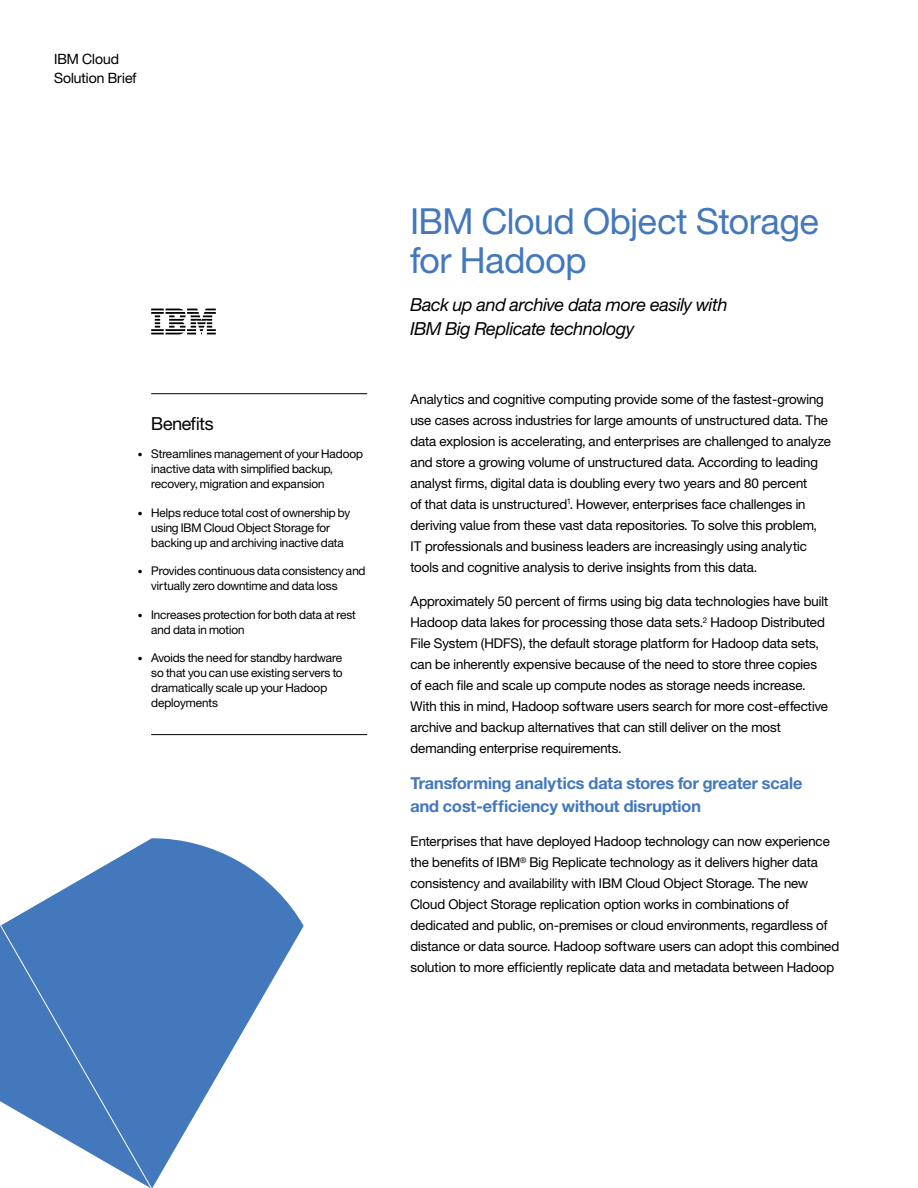
<style>
.page{position:relative;width:918px;height:1188px;background:#fff}
.page>*{position:absolute;margin:0;border:0;box-sizing:border-box;transform-origin:0 0}
.t1{font:36px/39px "Helv Neue Romanfor IBM";color:#4378bd}
.t2{font:18px/24px "Helv Neue Roman Italicfor IBM";letter-spacing:-.01em;color:#000}
.t3{font:18px "Helv Neue Romanfor IBM";letter-spacing:-.015em;color:#000}
.t4{font:16.5px/22.5px "Helv Neue Boldfor IBM";color:#4378bd}
.t5{font:14.25px "Helv Neue Romanfor IBM";color:#000}
.t6{font:13.5px/21px "Helv Neue Romanfor IBM";color:#000}
.t7{font:12px/15px "Helv Neue Romanfor IBM";letter-spacing:-.005em;color:#000}
.s1{font-size:9.75px}
</style>
<div class="page">
<svg style="left:151px;top:309px;width:65px;height:26px"></svg>
<hr style="left:151px;top:393px;width:216px;height:1px;background:#000">
<hr style="left:151px;top:734px;width:216px;height:1px;background:#000">
<svg style="left:3px;top:838px;width:301px;height:347px;fill:#4378bd"></svg>
<svg style="left:0;top:924px;width:154px;height:264px"></svg>
<p class="t5" style="left:54px;top:50px;width:66px">IBM Cloud</p>
<p class="t5" style="left:54px;top:69px;width:84px">Solution Brief</p>
<h2 class="t3" style="left:151px;top:412px;width:64px">Benefits</h2>
<p class="t7" style="left:151px;top:446px;width:213px;text-indent:-14px"><span class="s1">•</span> Streamlines management of your Hadoop inactive data with simplified backup, recovery, migration and expansion</p>
<p class="t7" style="left:138px;top:505px;width:214px;text-align:center"><span class="s1">•</span> Helps reduce total cost of ownership by using IBM Cloud Object Storage for backing up and archiving inactive data</p>
<p class="t7" style="left:151px;top:563px;width:216px;text-indent:-14px"><span class="s1">•</span> Provides continuous data consistency and virtually zero downtime and data loss</p>
<p class="t7" style="left:151px;top:607px;width:206px;text-indent:-14px"><span class="s1">•</span> Increases protection for both data at rest and data in motion</p>
<p class="t7" style="left:151px;top:650px;width:193px;text-indent:-14px"><span class="s1">•</span> Avoids the need for standby hardware so that you can use existing servers to dramatically scale up your Hadoop deployments</p>
<h1 class="t1" style="left:410px;top:201px;width:410px">IBM Cloud Object Storage for Hadoop</h1>
<h2 class="t2" style="left:410px;top:292px;width:319px">Back up and archive data more easily with<br>IBM Big Replicate technology</h2>
<p class="t6" style="left:410px;top:388px;width:422px">Analytics and cognitive computing provide some of the fastest-growing use cases across industries for large amounts of unstructured data. The data explosion is accelerating, and enterprises are challenged to analyze and store a growing volume of unstructured data. According to leading analyst firms, digital data is doubling every two years and 80 percent<br>of that data is unstructured<sup>1</sup>. However, enterprises face challenges in deriving value from these vast data repositories. To solve this problem, IT professionals and business leaders are increasingly using analytic tools and cognitive analysis to derive insights from this data.</p>
<p class="t6" style="left:410px;top:591px;width:419px">Approximately 50 percent of firms using big data technologies have built Hadoop data lakes for processing those data sets.<sup>2</sup> Hadoop Distributed File System (HDFS), the default storage platform for Hadoop data sets, can be inherently expensive because of the need to store three copies of each file and scale up compute nodes as storage needs increase.<br>With this in mind, Hadoop software users search for more cost-effective archive and backup alternatives that can still deliver on the most demanding enterprise requirements.</p>
<p class="t4" style="left:410px;top:772px;width:394px">Transforming analytics data stores for greater scale and cost-efficiency without disruption</p>
<p class="t6" style="left:410px;top:831px;width:430px">Enterprises that have deployed Hadoop technology can now experience the benefits of IBM<sup>®</sup> Big Replicate technology as it delivers higher data consistency and availability with IBM Cloud Object Storage. The new Cloud Object Storage replication option works in combinations of dedicated and public, on-premises or cloud environments, regardless of distance or data source. Hadoop software users can adopt this combined solution to more efficiently replicate data and metadata between Hadoop</p>
</div>
